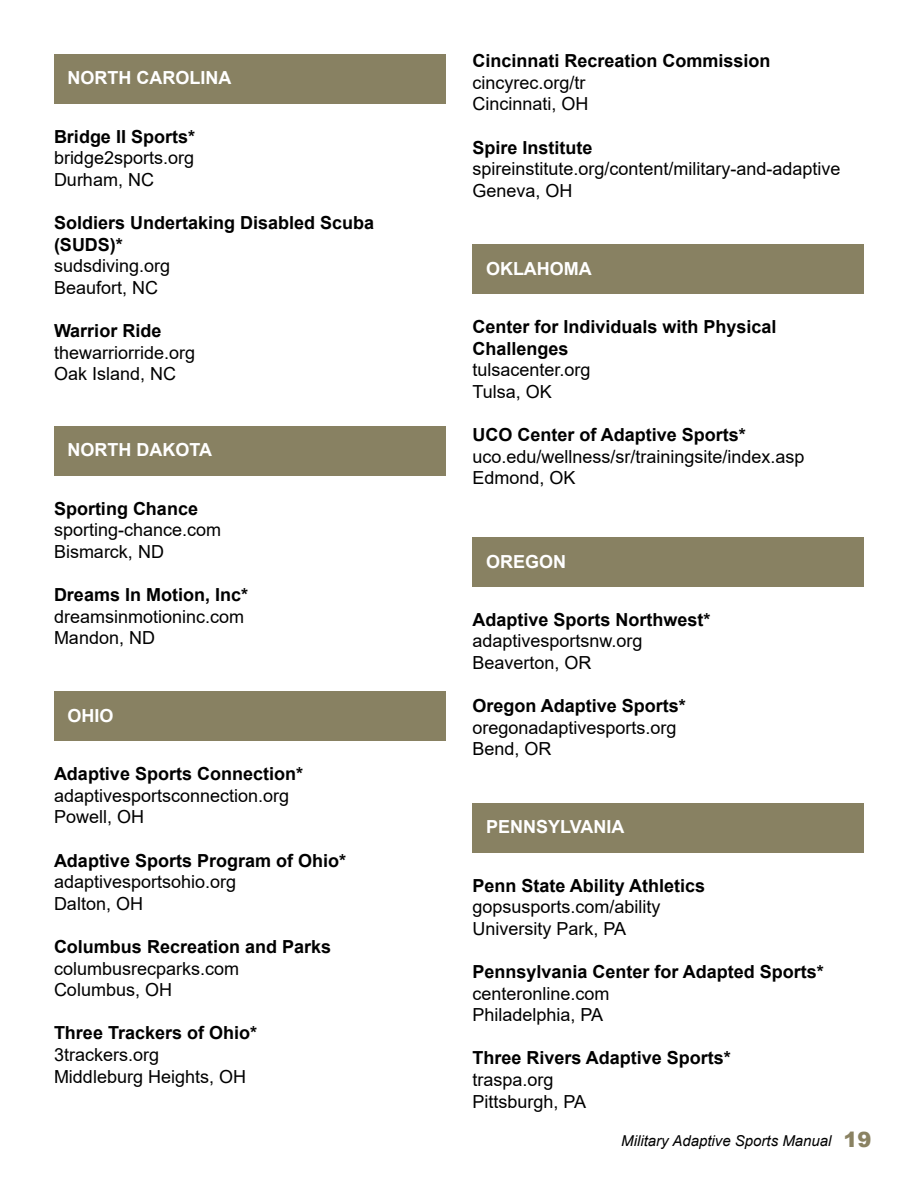
<style>
.page{position:relative;width:918px;height:1188px;background:#fff}
.page>*{position:absolute;margin:0;border:0;box-sizing:border-box;transform-origin:0 0}
.t1{font:18px/21.6px "Arial";color:#000}
.t2{font:700 18px/21.6px "Arial";color:#000}
.t3{font:700 18px "Arial";color:#fff}
.t4{font:italic 15px "Arial";color:#000101}
.s1{font-weight:900;font-style:normal;font-size:21px;color:#8a8262}
</style>
<div class="page">
<div style="left:472px;top:803px;width:392px;height:49px;background:#888162"></div>
<div style="left:472px;top:537px;width:392px;height:50px;background:#888162"></div>
<div style="left:472px;top:244px;width:392px;height:50px;background:#888162"></div>
<div style="left:54px;top:691px;width:392px;height:50px;background:#888162"></div>
<div style="left:54px;top:426px;width:392px;height:49px;background:#888162"></div>
<div style="left:54px;top:54px;width:392px;height:50px;background:#888162"></div>
<p class="t3" style="left:68px;top:65px;width:165px">NORTH CAROLINA</p>
<p class="t2" style="left:54px;top:126px;width:143px">Bridge II Sports*</p>
<p class="t1" style="left:54px;top:147px;width:142px">bridge2sports.org<br>Durham, NC</p>
<p class="t2" style="left:54px;top:212px;width:322px">Soldiers Undertaking Disabled Scuba (SUDS)*</p>
<p class="t1" style="left:54px;top:255px;width:118px">sudsdiving.org<br>Beaufort, NC</p>
<p class="t2" style="left:54px;top:320px;width:109px">Warrior Ride</p>
<p class="t1" style="left:54px;top:342px;width:143px">thewarriorride.org<br>Oak Island, NC</p>
<p class="t3" style="left:68px;top:437px;width:146px">NORTH DAKOTA</p>
<p class="t2" style="left:54px;top:498px;width:146px">Sporting Chance</p>
<p class="t1" style="left:54px;top:519px;width:169px">sporting-chance.com<br>Bismarck, ND</p>
<p class="t2" style="left:54px;top:584px;width:196px">Dreams In Motion, Inc*</p>
<p class="t1" style="left:54px;top:605px;width:192px">dreamsinmotioninc.com<br>Mandon, ND</p>
<p class="t3" style="left:68px;top:703px;width:48px">OHIO</p>
<p class="t2" style="left:54px;top:763px;width:251px">Adaptive Sports Connection*</p>
<p class="t1" style="left:54px;top:785px;width:237px">adaptivesportsconnection.org<br>Powell, OH</p>
<p class="t2" style="left:54px;top:850px;width:294px">Adaptive Sports Program of Ohio*</p>
<p class="t1" style="left:54px;top:871px;width:184px">adaptivesportsohio.org<br>Dalton, OH</p>
<p class="t2" style="left:54px;top:936px;width:279px">Columbus Recreation and Parks</p>
<p class="t1" style="left:54px;top:957px;width:187px">columbusrecparks.com<br>Columbus, OH</p>
<p class="t2" style="left:54px;top:1022px;width:205px">Three Trackers of Ohio*</p>
<p class="t1" style="left:54px;top:1044px;width:194px">3trackers.org<br>Middleburg Heights, OH</p>
<p class="t2" style="left:472px;top:50px;width:300px">Cincinnati Recreation Commission</p>
<p class="t1" style="left:472px;top:72px;width:118px">cincyrec.org/tr<br>Cincinnati, OH</p>
<p class="t2" style="left:472px;top:137px;width:122px">Spire Institute</p>
<p class="t1" style="left:472px;top:158px;width:370px">spireinstitute.org/content/military-and-adaptive<br>Geneva, OH</p>
<p class="t3" style="left:486px;top:256px;width:107px">OKLAHOMA</p>
<p class="t2" style="left:472px;top:316px;width:306px">Center for Individuals with Physical<br>Challenges</p>
<p class="t1" style="left:472px;top:359px;width:120px">tulsacenter.org<br>Tulsa, OK</p>
<p class="t2" style="left:472px;top:424px;width:275px">UCO Center of Adaptive Sports*</p>
<p class="t1" style="left:472px;top:445px;width:334px">uco.edu/wellness/sr/trainingsite/index.asp<br>Edmond, OK</p>
<p class="t3" style="left:486px;top:548px;width:82px">OREGON</p>
<p class="t2" style="left:472px;top:609px;width:240px">Adaptive Sports Northwest*</p>
<p class="t1" style="left:472px;top:630px;width:172px">adaptivesportsnw.org<br>Beaverton, OR</p>
<p class="t2" style="left:472px;top:695px;width:215px">Oregon Adaptive Sports*</p>
<p class="t1" style="left:472px;top:717px;width:206px">oregonadaptivesports.org<br>Bend, OR</p>
<p class="t3" style="left:486px;top:814px;width:140px">PENNSYLVANIA</p>
<p class="t2" style="left:472px;top:875px;width:234px">Penn State Ability Athletics</p>
<p class="t1" style="left:472px;top:896px;width:190px">gopsusports.com/ability<br>University Park, PA</p>
<p class="t2" style="left:472px;top:961px;width:353px">Pennsylvania Center for Adapted Sports*</p>
<p class="t1" style="left:472px;top:982px;width:139px">centeronline.com<br>Philadelphia, PA</p>
<p class="t2" style="left:472px;top:1047px;width:260px">Three Rivers Adaptive Sports*</p>
<p class="t1" style="left:472px;top:1069px;width:115px">traspa.org<br>Pittsburgh, PA</p>
<p class="t4" style="left:621px;top:1131px;width:252px">Military Adaptive Sports Manual <span class="s1">19</span></p>
</div>
